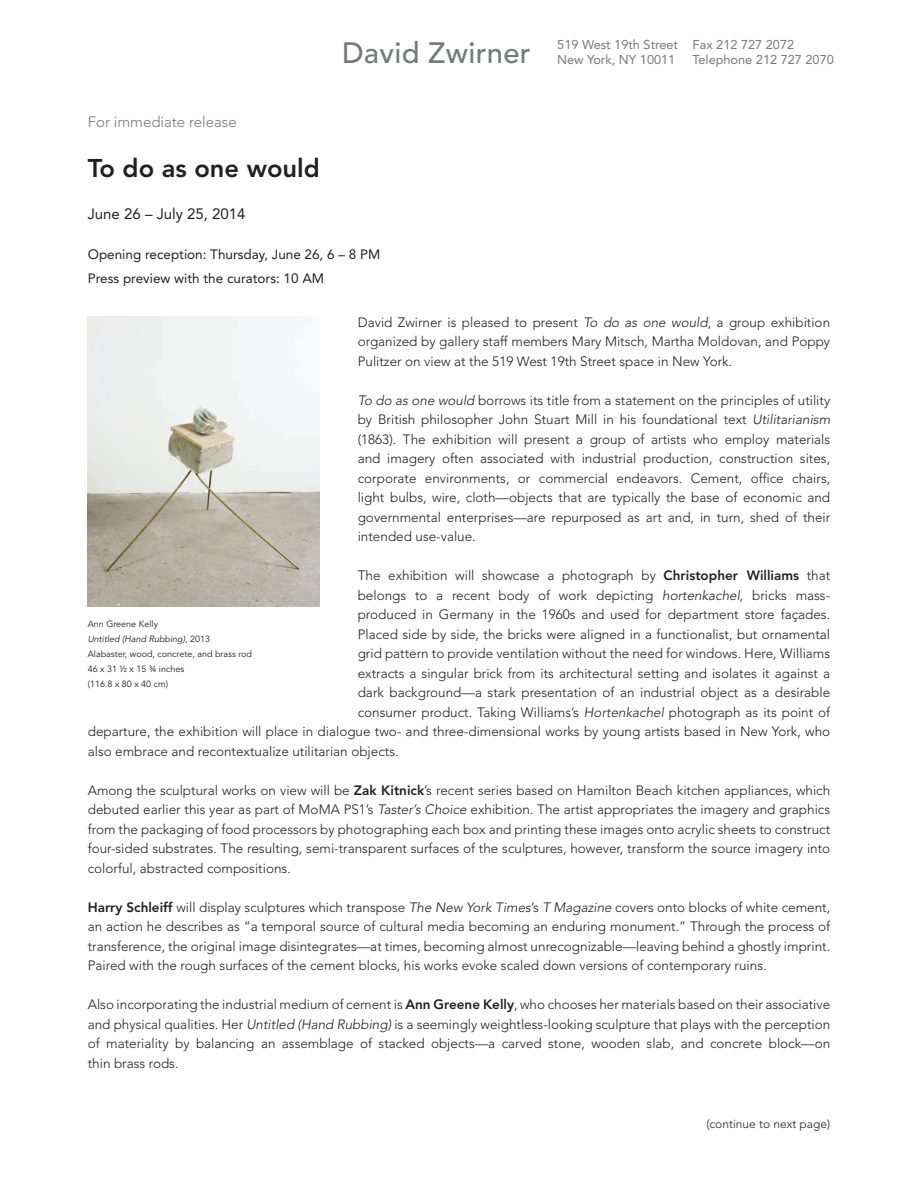
<style>
.page{position:relative;width:918px;height:1188px;background:#fff}
.page>*{position:absolute;margin:0;border:0;box-sizing:border-box;transform-origin:0 0}
.t1{font:500 29.25px "Avenir";letter-spacing:.01em;color:#76787b}
.t2{font:800 25.5px "Avenir";color:#231f20}
.t3{font:300 15px "Avenir";color:#76787b}
.t4{font:15px "Avenir";color:#231f20}
.t5{font:300 13.5px/19.5px "Avenir";color:#231f20;text-align:justify}
.t6{font:13.5px/24px "Avenir";color:#231f20}
.t7{font:12.75px/15px "Avenir";color:#76787b}
.t8{font:300 12px "Avenir";color:#231f20}
.t9{font:9px/15px "Avenir";color:#231f20}
.s1{font-style:italic}
.s2{font-weight:800}
</style>
<div class="page">
<img style="left:88px;top:316px;width:232px;height:291px">
<p class="t3" style="left:88px;top:113px;width:150px">For immediate release</p>
<h1 class="t1" style="left:342px;top:36px;width:190px">David Zwirner</h1>
<p class="t7" style="left:557px;top:37px;width:122px">519 West 19th Street<br>New York, NY 10011</p>
<p class="t7" style="left:693px;top:37px;width:143px">Fax 212 727 2072<br>Telephone 212 727 2070</p>
<h2 class="t2" style="left:88px;top:153px;width:234px">To do as one would</h2>
<p class="t4" style="left:88px;top:205px;width:159px">June 26 – July 25, 2014</p>
<p class="t6" style="left:88px;top:243px;width:294px">Opening reception: Thursday, June 26, 6 – 8 PM<br>Press preview with the curators: 10 AM</p>
<p class="t5" style="left:358px;top:312px;width:474px">David Zwirner is pleased to present <span class="s1">To do as one would</span>, a group exhibition organized by gallery staff members Mary Mitsch, Martha Moldovan, and Poppy Pulitzer on view at the 519 West 19th Street space in New York.</p>
<p class="t5" style="left:358px;top:390px;width:474px"><span class="s1">To do as one would</span> borrows its title from a statement on the principles of utility by British philosopher John Stuart Mill in his foundational text <span class="s1">Utilitarianism </span>(1863). The exhibition will present a group of artists who employ materials and imagery often associated with industrial production, construction sites, corporate environments, or commercial endeavors. Cement, office chairs, light bulbs, wire, cloth—objects that are typically the base of economic and governmental enterprises—are repurposed as art and, in turn, shed of their intended use-value.</p>
<p class="t5" style="left:358px;top:566px;width:474px">The exhibition will showcase a photograph by <span class="s2">Christopher Williams</span> that</p>
<p class="t5" style="left:358px;top:585px;width:474px">belongs to a recent body of work depicting <span class="s1">hortenkachel</span>, bricks mass-</p>
<p class="t5" style="left:358px;top:605px;width:474px">produced in Germany in the 1960s and used for department store façades.</p>
<p class="t5" style="left:358px;top:624px;width:474px">Placed side by side, the bricks were aligned in a functionalist, but ornamental</p>
<p class="t5" style="left:358px;top:644px;width:474px">grid pattern to provide ventilation without the need for windows. Here, Williams</p>
<p class="t5" style="left:358px;top:663px;width:474px">extracts a singular brick from its architectural setting and isolates it against a</p>
<p class="t5" style="left:358px;top:683px;width:474px">dark background—a stark presentation of an industrial object as a desirable</p>
<p class="t5" style="left:358px;top:702px;width:474px">consumer product. Taking Williams’s <span class="s1">Hortenkachel</span> photograph as its point of</p>
<p class="t5" style="left:88px;top:722px;width:744px">departure, the exhibition will place in dialogue two- and three-dimensional works by young artists based in New York, who</p>
<p class="t5" style="left:88px;top:741px;width:312px">also embrace and recontextualize utilitarian objects.</p>
<p class="t5" style="left:88px;top:780px;width:744px">Among the sculptural works on view will be <span class="s2">Zak Kitnick</span>’s recent series based on Hamilton Beach kitchen appliances, which debuted earlier this year as part of MoMA PS1’s <span class="s1">Taster’s Choice</span> exhibition. The artist appropriates the imagery and graphics from the packaging of food processors by photographing each box and printing these images onto acrylic sheets to construct four-sided substrates. The resulting, semi-transparent surfaces of the sculptures, however, transform the source imagery into colorful, abstracted compositions.</p>
<p class="t5" style="left:88px;top:897px;width:744px"><span class="s2">Harry Schleiff</span> will display sculptures which transpose <span class="s1">The New York Times</span>’s <span class="s1">T Magazine</span> covers onto blocks of white cement, an action he describes as “a temporal source of cultural media becoming an enduring monument.” Through the process of transference, the original image disintegrates—at times, becoming almost unrecognizable—leaving behind a ghostly imprint.<br>Paired with the rough surfaces of the cement blocks, his works evoke scaled down versions of contemporary ruins.</p>
<p class="t5" style="left:88px;top:995px;width:744px">Also incorporating the industrial medium of cement is <span class="s2">Ann Greene Kelly</span>, who chooses her materials based on their associative and physical qualities. Her <span class="s1">Untitled (Hand Rubbing)</span> is a seemingly weightless-looking sculpture that plays with the perception of materiality by balancing an assemblage of stacked objects—a carved stone, wooden slab, and concrete block—on thin brass rods.</p>
<p class="t9" style="left:88px;top:617px;width:166px">Ann Greene Kelly<br><span class="s1">Untitled (Hand Rubbing)</span>, 2013<br>Alabaster, wood, concrete, and brass rod<br>46 x 31 ½ x 15 ¾ inches<br>(116.8 x 80 x 40 cm)</p>
<p class="t8" style="left:706px;top:1117px;width:125px">(continue to next page)</p>
</div>
